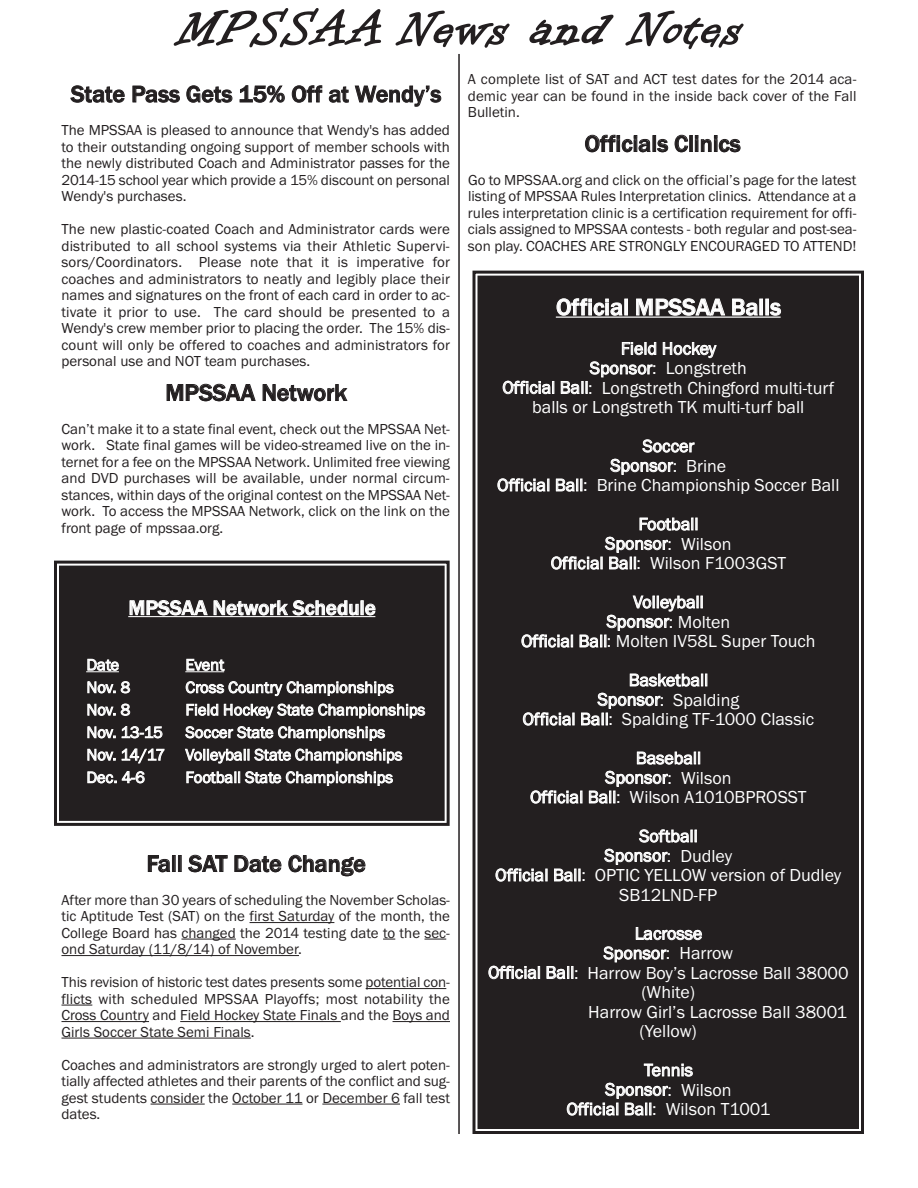
<style>
.page{position:relative;width:918px;height:1188px;background:#fff}
.page>*{position:absolute;margin:0;border:0;box-sizing:border-box;transform-origin:0 0}
.t1{font:54px "Informal Roman";letter-spacing:.05em;color:#231f20}
.t2{font:500 24px "Franklin Gothic";color:#231f20}
.t3{font:500 24px "Franklin Gothic";letter-spacing:.005em;color:#fff}
.t4{font:500 21px "Franklin Gothic";color:#fff}
.t5{font:18px/19.6px "Franklin Gothic";color:#fff;text-align:center}
.t6{font:16.5px/22.5px "Franklin Gothic";letter-spacing:-.005em;color:#fff}
.t7{font:15px/16.5px "Franklin Gothic";color:#231f20;text-align:justify}
</style>
<div class="page">
<hr style="left:250px;top:922px;width:84px;height:1px;background:#231f20">
<hr style="left:181px;top:939px;width:55px;height:1px;background:#231f20">
<svg style="left:383px;top:939px;width:12px;height:1px"></svg>
<svg style="left:424px;top:939px;width:22px;height:1px"></svg>
<hr style="left:62px;top:955px;width:237px;height:1px;background:#231f20">
<hr style="left:366px;top:988px;width:80px;height:1px;background:#231f20">
<hr style="left:62px;top:1005px;width:30px;height:1px;background:#231f20">
<hr style="left:62px;top:1021px;width:87px;height:1px;background:#231f20">
<hr style="left:180px;top:1021px;width:161px;height:1px;background:#231f20">
<hr style="left:393px;top:1021px;width:57px;height:1px;background:#231f20">
<hr style="left:62px;top:1038px;width:189px;height:1px;background:#231f20">
<hr style="left:151px;top:1104px;width:54px;height:1px;background:#231f20">
<hr style="left:232px;top:1104px;width:71px;height:1px;background:#231f20">
<hr style="left:322px;top:1104px;width:78px;height:1px;background:#231f20">
<hr style="left:458px;top:54px;width:2px;height:1080px;background:#231f20">
<div style="left:60px;top:567px;width:384px;height:253px;background:#231f20"></div>
<div style="left:54px;top:561px;width:396px;height:265px;border:3px solid #231f20"></div>
<div style="left:59px;top:566px;width:386px;height:255px;border:1px solid #231f20"></div>
<hr style="left:128px;top:616px;width:247px;height:1px;background:#fff">
<hr style="left:86px;top:671px;width:33px;height:1px;background:#fff">
<hr style="left:185px;top:671px;width:39px;height:1px;background:#fff">
<div style="left:478px;top:277px;width:380px;height:851px;background:#231f20"></div>
<div style="left:472px;top:271px;width:392px;height:863px;border:3px solid #231f20"></div>
<hr style="left:556px;top:317px;width:225px;height:1px;background:#fff">
<h1 class="t1" style="left:178px;top:-6px;width:565px">MPSSAA News and Notes</h1>
<h2 class="t2" style="left:71px;top:80px;width:372px">State Pass Gets 15% Off at Wendy’s</h2>
<p class="t7" style="left:62px;top:122px;width:390px">The MPSSAA is pleased to announce that Wendy's has added to their outstanding ongoing support of member schools with the newly distributed Coach and Administrator passes for the 2014-15 school year which provide a 15% discount on personal Wendy's purchases.</p>
<p class="t7" style="left:61px;top:221px;width:390px">The new plastic-coated Coach and Administrator cards were distributed to all school systems via their Athletic Supervi&shy;sors/Coordinators. Please note that it is imperative for coaches and administrators to neatly and legibly place their names and signatures on the front of each card in order to ac&shy;tivate it prior to use. The card should be presented to a Wendy's crew member prior to placing the order. The 15% dis&shy;count will only be offered to coaches and administrators for personal use and NOT team purchases.</p>
<h2 class="t2" style="left:165px;top:378px;width:183px">MPSSAA Network</h2>
<p class="t7" style="left:62px;top:421px;width:390px">Can’t make it to a state final event, check out the MPSSAA Net&shy;work. State final games will be video-streamed live on the in&shy;ternet for a fee on the MPSSAA Network. Unlimited free viewing and DVD purchases will be available, under normal circum&shy;stances, within days of the original contest on the MPSSAA Net&shy;work. To access the MPSSAA Network, click on the link on the front page of mpssaa.org.</p>
<h3 class="t4" style="left:129px;top:595px;width:249px">MPSSAA Network Schedule</h3>
<p class="t6" style="left:86px;top:653px;width:34px">Date</p>
<p class="t6" style="left:185px;top:653px;width:40px">Event</p>
<p class="t6" style="left:86px;top:676px;width:45px">Nov. 8</p>
<p class="t6" style="left:185px;top:676px;width:210px">Cross Country Championships</p>
<p class="t6" style="left:86px;top:698px;width:45px">Nov. 8</p>
<p class="t6" style="left:185px;top:698px;width:241px">Field Hockey State Championships</p>
<p class="t6" style="left:86px;top:721px;width:78px">Nov. 13-15</p>
<p class="t6" style="left:86px;top:721px;width:317px;text-indent:99px">Soccer State Championships<br>Nov. 14/17 Volleyball State Championships<br>Dec. 4-6</p>
<p class="t6" style="left:185px;top:766px;width:209px">Football State Championships</p>
<h2 class="t2" style="left:147px;top:849px;width:221px">Fall SAT Date Change</h2>
<p class="t7" style="left:61px;top:892px;width:390px">After more than 30 years of scheduling the November Scholas&shy;tic Aptitude Test (SAT) on the first Saturday of the month, the College Board has changed the 2014 testing date to the sec&shy;ond Saturday (11/8/14) of November.</p>
<p class="t7" style="left:61px;top:974px;width:390px">This revision of historic test dates presents some potential con&shy;flicts with scheduled MPSSAA Playoffs; most notability the Cross Country and Field Hockey State Finals and the Boys and Girls Soccer State Semi Finals.</p>
<p class="t7" style="left:61px;top:1057px;width:390px">Coaches and administrators are strongly urged to alert poten&shy;tially affected athletes and their parents of the conflict and sug&shy;gest students consider the October 11 or December 6 fall test dates.</p>
<p class="t7" style="left:468px;top:71px;width:390px">A complete list of SAT and ACT test dates for the 2014 aca&shy;demic year can be found in the inside back cover of the Fall Bulletin.</p>
<h2 class="t2" style="left:585px;top:129px;width:158px">Officials Clinics</h2>
<p class="t7" style="left:468px;top:172px;width:390px">Go to MPSSAA.org and click on the official’s page for the latest listing of MPSSAA Rules Interpretation clinics. Attendance at a rules interpretation clinic is a certification requirement for offi&shy;cials assigned to MPSSAA contests - both regular and post-sea&shy;son play. COACHES ARE STRONGLY ENCOURAGED TO ATTEND!</p>
<h2 class="t3" style="left:556px;top:293px;width:227px">Official MPSSAA Balls</h2>
<p class="t5" style="left:502px;top:338px;width:333px">Field Hockey<br>Sponsor: Longstreth<br>Official Ball: Longstreth Chingford multi-turf balls or Longstreth TK multi-turf ball</p>
<p class="t5" style="left:497px;top:436px;width:344px">Soccer<br>Sponsor: Brine<br>Official Ball: Brine Championship Soccer Ball</p>
<p class="t5" style="left:551px;top:514px;width:237px">Football<br>Sponsor: Wilson<br>Official Ball: Wilson F1003GST</p>
<p class="t5" style="left:521px;top:592px;width:296px">Volleyball<br>Sponsor: Molten<br>Official Ball: Molten IV58L Super Touch</p>
<p class="t5" style="left:523px;top:670px;width:293px">Basketball<br>Sponsor: Spalding<br>Official Ball: Spalding TF-1000 Classic</p>
<p class="t5" style="left:530px;top:748px;width:278px">Baseball<br>Sponsor: Wilson<br>Official Ball: Wilson A1010BPROSST</p>
<p class="t5" style="left:495px;top:826px;width:348px">Softball<br>Sponsor: Dudley<br>Official Ball: OPTIC YELLOW version of Dudley<br>SB12LND-FP</p>
<p class="t5" style="left:635px;top:923px;width:69px">Lacrosse</p>
<p class="t5" style="left:604px;top:943px;width:131px">Sponsor: Harrow</p>
<p class="t5" style="left:488px;top:963px;width:362px">Official Ball: Harrow Boy’s Lacrosse Ball 38000</p>
<p class="t5" style="left:641px;top:982px;width:55px">(White)</p>
<p class="t5" style="left:588px;top:1002px;width:260px">Harrow Girl’s Lacrosse Ball 38001</p>
<p class="t5" style="left:640px;top:1021px;width:59px">(Yellow)</p>
<p class="t5" style="left:567px;top:1060px;width:205px">Tennis<br>Sponsor: Wilson<br>Official Ball: Wilson T1001</p>
</div>
